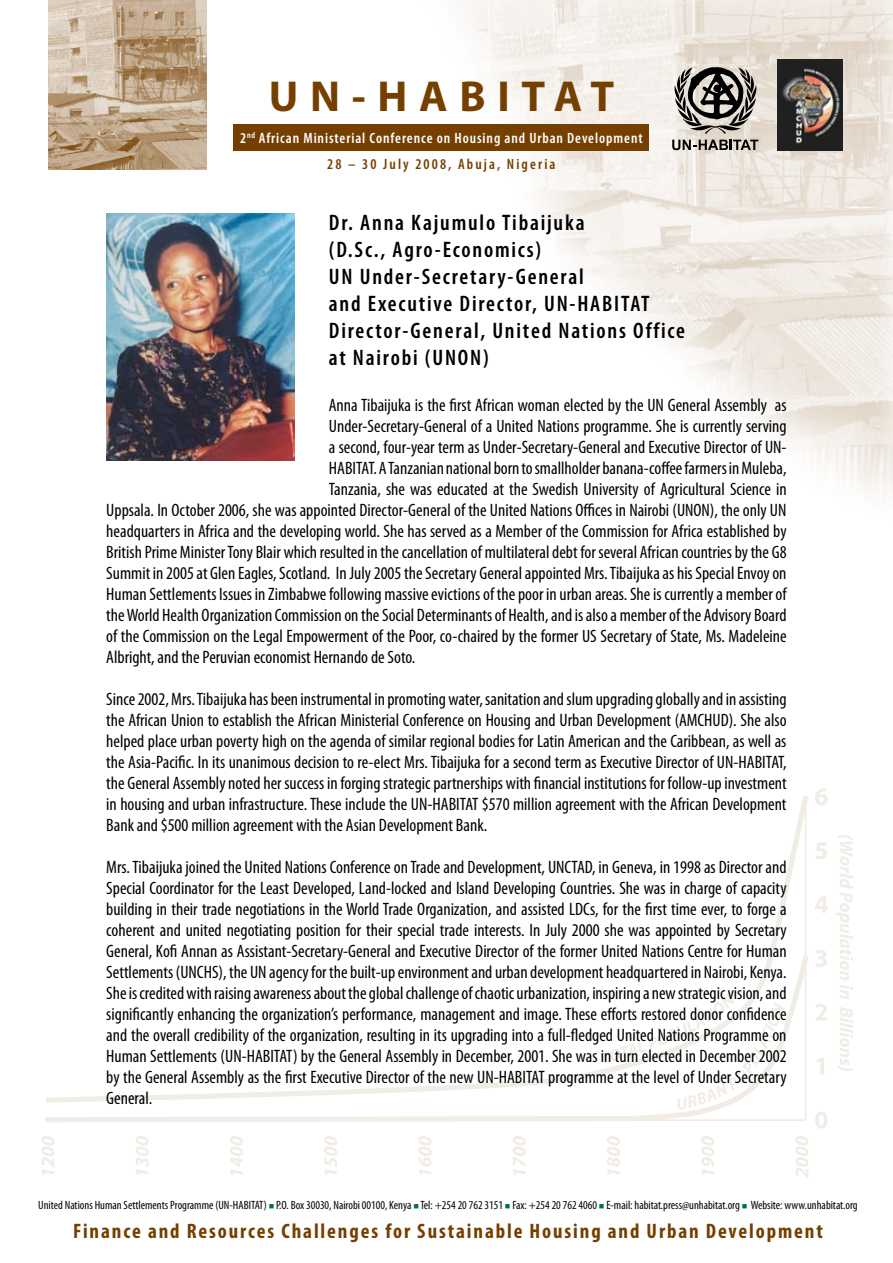
<style>
.page{position:relative;width:893px;height:1263px;background:#fff}
.page>*{position:absolute;margin:0;border:0;box-sizing:border-box;transform-origin:0 0}
.t1{font:700 43.5px "Myriad Pro";letter-spacing:.27em;color:#753f00}
.t2{font:600 condensed 22.5px/27px "Myriad Pro";letter-spacing:.08em;color:#000}
.t3{font:700 condensed 21px "Myriad Pro";letter-spacing:.09em;color:#753f00}
.t4{font:condensed 18px/21px "Myriad Pro";color:#000;text-align:justify}
.t5{font:600 condensed 15px/25.5px "Myriad Pro";letter-spacing:.06em;color:#fff;text-align:center}
.t6{font:condensed 12px "Myriad Pro";color:#000}
.s1{color:#753f00}
.s2{color:#00704a}
</style>
<div class="page">
<img style="left:85px;top:0;width:808px;height:494px">
<svg style="left:674px;top:67px;width:82px;height:67px;background:#837f79"></svg>
<svg style="left:672px;top:140px;width:86px;height:10px"></svg>
<img style="left:48px;top:0;width:159px;height:169px">
<div style="left:234px;top:124px;width:415px;height:27px;background:#753f00"></div>
<svg style="left:41px;top:1136px;width:13px;height:39px"></svg>
<svg style="left:836px;top:835px;width:17px;height:164px"></svg>
<svg style="left:838px;top:1007px;width:15px;height:64px"></svg>
<svg style="left:701px;top:1136px;width:13px;height:39px"></svg>
<svg style="left:607px;top:1136px;width:13px;height:39px"></svg>
<svg style="left:513px;top:1136px;width:13px;height:39px"></svg>
<svg style="left:418px;top:1136px;width:13px;height:39px"></svg>
<svg style="left:324px;top:1136px;width:13px;height:39px"></svg>
<svg style="left:230px;top:1136px;width:13px;height:39px"></svg>
<svg style="left:136px;top:1136px;width:13px;height:39px"></svg>
<svg style="left:815px;top:1111px;width:12px;height:17px"></svg>
<svg style="left:817px;top:1058px;width:7px;height:16px"></svg>
<svg style="left:815px;top:1004px;width:12px;height:16px"></svg>
<svg style="left:815px;top:950px;width:12px;height:17px"></svg>
<svg style="left:815px;top:896px;width:13px;height:17px"></svg>
<svg style="left:816px;top:842px;width:11px;height:17px"></svg>
<svg style="left:815px;top:788px;width:13px;height:17px"></svg>
<svg style="left:795px;top:1136px;width:13px;height:42px"></svg>
<svg style="left:770px;top:795px;width:39px;height:157px"></svg>
<svg style="left:45px;top:952px;width:763px;height:170px"></svg>
<img style="left:777px;top:60px;width:66px;height:91px">
<img style="left:106px;top:213px;width:189px;height:247px">
<h1 class="t1" style="left:269px;top:68px;width:347px">UN-HABITAT</h1>
<p class="t5" style="left:240px;top:125px;width:404px">2<sup>nd</sup> African Ministerial Conference on Housing and Urban Development<br><span class="s1">28 – 30 July 2008, Abuja, Nigeria</span></p>
<p class="t2" style="left:329px;top:208px;width:358px">Dr. Anna Kajumulo Tibaijuka<br>(D.Sc., Agro-Economics)<br>UN Under-Secretary-General<br>and Executive Director, UN-HABITAT<br>Director-General, United Nations Office at Nairobi (UNON)</p>
<p class="t4" style="left:329px;top:394px;width:459px">Anna Tibaijuka is the first African woman elected by the UN General Assembly as</p>
<p class="t4" style="left:329px;top:415px;width:459px">Under-Secretary-General of a United Nations programme. She is currently serving</p>
<p class="t4" style="left:329px;top:436px;width:459px">a second, four-year term as Under-Secretary-General and Executive Director of UN-</p>
<p class="t4" style="left:329px;top:457px;width:459px">HABITAT. A Tanzanian national born to smallholder banana-coffee farmers in Muleba,</p>
<p class="t4" style="left:329px;top:478px;width:459px">Tanzania, she was educated at the Swedish University of Agricultural Science in</p>
<p class="t4" style="left:106px;top:499px;width:682px">Uppsala. In October 2006, she was appointed Director-General of the United Nations Offices in Nairobi (UNON), the only UN</p>
<p class="t4" style="left:106px;top:520px;width:682px">headquarters in Africa and the developing world. She has served as a Member of the Commission for Africa established by</p>
<p class="t4" style="left:106px;top:541px;width:682px">British Prime Minister Tony Blair which resulted in the cancellation of multilateral debt for several African countries by the G8</p>
<p class="t4" style="left:106px;top:562px;width:682px">Summit in 2005 at Glen Eagles, Scotland. In July 2005 the Secretary General appointed Mrs. Tibaijuka as his Special Envoy on</p>
<p class="t4" style="left:106px;top:583px;width:682px">Human Settlements Issues in Zimbabwe following massive evictions of the poor in urban areas. She is currently a member of</p>
<p class="t4" style="left:106px;top:604px;width:682px">the World Health Organization Commission on the Social Determinants of Health, and is also a member of the Advisory Board</p>
<p class="t4" style="left:106px;top:625px;width:682px">of the Commission on the Legal Empowerment of the Poor, co-chaired by the former US Secretary of State, Ms. Madeleine</p>
<p class="t4" style="left:106px;top:646px;width:310px">Albright, and the Peruvian economist Hernando de Soto.</p>
<p class="t4" style="left:106px;top:688px;width:682px">Since 2002, Mrs. Tibaijuka has been instrumental in promoting water, sanitation and slum upgrading globally and in assisting the African Union to establish the African Ministerial Conference on Housing and Urban Development (AMCHUD). She also helped place urban poverty high on the agenda of similar regional bodies for Latin American and the Caribbean, as well as the Asia-Pacific. In its unanimous decision to re-elect Mrs. Tibaijuka for a second term as Executive Director of UN-HABITAT, the General Assembly noted her success in forging strategic partnerships with financial institutions for follow-up investment in housing and urban infrastructure. These include the UN-HABITAT $570 million agreement with the African Development Bank and $500 million agreement with the Asian Development Bank.</p>
<p class="t4" style="left:106px;top:856px;width:682px">Mrs. Tibaijuka joined the United Nations Conference on Trade and Development, UNCTAD, in Geneva, in 1998 as Director and Special Coordinator for the Least Developed, Land-locked and Island Developing Countries. She was in charge of capacity building in their trade negotiations in the World Trade Organization, and assisted LDCs, for the first time ever, to forge a coherent and united negotiating position for their special trade interests. In July 2000 she was appointed by Secretary General, Kofi Annan as Assistant-Secretary-General and Executive Director of the former United Nations Centre for Human Settlements (UNCHS), the UN agency for the built-up environment and urban development headquartered in Nairobi, Kenya.<br>She is credited with raising awareness about the global challenge of chaotic urbanization, inspiring a new strategic vision, and significantly enhancing the organization’s performance, management and image. These efforts restored donor confidence and the overall credibility of the organization, resulting in its upgrading into a full-fledged United Nations Programme on Human Settlements (UN-HABITAT) by the General Assembly in December, 2001. She was in turn elected in December 2002 by the General Assembly as the first Executive Director of the new UN-HABITAT programme at the level of Under Secretary General.</p>
<p class="t6" style="left:38px;top:1197px;width:821px">United Nations Human Settlements Programme (UN-HABITAT) <span class="s2">■</span> P.O. Box 30030, Nairobi 00100, Kenya <span class="s2">■</span> Tel: +254 20 762 3151 <span class="s2">■</span> Fax: +254 20 762 4060 <span class="s2">■</span> E-mail: habitat.press@unhabitat.org <span class="s2">■</span> Website: www.unhabitat.org</p>
<p class="t3" style="left:73px;top:1218px;width:751px">Finance and Resources Challenges for Sustainable Housing and Urban Development</p>
</div>
